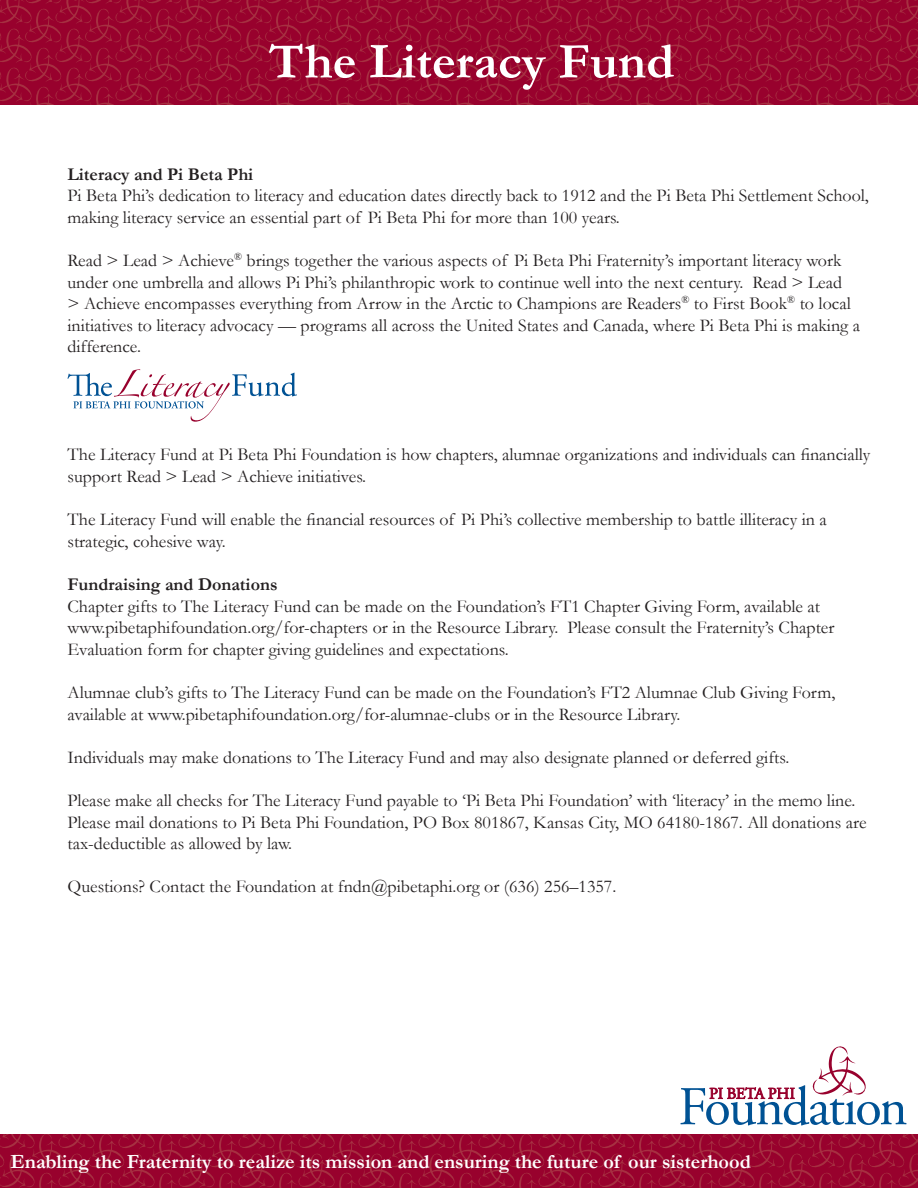
<style>
.page{position:relative;width:918px;height:1188px;background:#fff}
.page>*{position:absolute;margin:0;border:0;box-sizing:border-box;transform-origin:0 0}
.t1{font:700 51px "Garamond";color:#fff}
.t2{font:700 20.25px "Garamond";color:#fff}
.t3{font:18px/21.6px "Garamond";color:#231f20}
.t4{font:700 18px "Garamond";color:#231f20}
</style>
<div class="page">
<svg style="left:0;top:0;width:918px;height:105px;background:#9a0a30"></svg>
<svg style="left:0;top:1134px;width:918px;height:54px;background:#9a0830"></svg>
<svg style="left:681px;top:1046px;width:225px;height:79px"></svg>
<svg style="left:68px;top:369px;width:229px;height:53px"></svg>
<p class="t1" style="left:269px;top:31px;width:407px">The Literacy Fund</p>
<p class="t4" style="left:68px;top:163px;width:187px">Literacy and Pi Beta Phi</p>
<p class="t3" style="left:68px;top:184px;width:803px">Pi Beta Phi’s dedication to literacy and education dates directly back to 1912 and the Pi Beta Phi Settlement School, making literacy service an essential part of Pi Beta Phi for more than 100 years.</p>
<p class="t3" style="left:68px;top:249px;width:794px">Read &gt; Lead &gt; Achieve<sup>®</sup> brings together the various aspects of Pi Beta Phi Fraternity’s important literacy work under one umbrella and allows Pi Phi’s philanthropic work to continue well into the next century. Read &gt; Lead<br>&gt; Achieve encompasses everything from Arrow in the Arctic to Champions are Readers<sup>®</sup> to First Book<sup>®</sup> to local initiatives to literacy advocacy — programs all across the United States and Canada, where Pi Beta Phi is making a difference.</p>
<p class="t3" style="left:68px;top:444px;width:804px">The Literacy Fund at Pi Beta Phi Foundation is how chapters, alumnae organizations and individuals can financially support Read &gt; Lead &gt; Achieve initiatives.</p>
<p class="t3" style="left:68px;top:508px;width:761px">The Literacy Fund will enable the financial resources of Pi Phi’s collective membership to battle illiteracy in a strategic, cohesive way.</p>
<p class="t4" style="left:68px;top:574px;width:212px">Fundraising and Donations</p>
<p class="t3" style="left:68px;top:595px;width:768px">Chapter gifts to The Literacy Fund can be made on the Foundation’s FT1 Chapter Giving Form, available at www.pibetaphifoundation.org/for-chapters or in the Resource Library. Please consult the Fraternity’s Chapter<br>Evaluation form for chapter giving guidelines and expectations.</p>
<p class="t3" style="left:68px;top:681px;width:769px">Alumnae club’s gifts to The Literacy Fund can be made on the Foundation’s FT2 Alumnae Club Giving Form, available at www.pibetaphifoundation.org/for-alumnae-clubs or in the Resource Library.</p>
<p class="t3" style="left:68px;top:746px;width:723px">Individuals may make donations to The Literacy Fund and may also designate planned or deferred gifts.</p>
<p class="t3" style="left:68px;top:789px;width:801px">Please make all checks for The Literacy Fund payable to ‘Pi Beta Phi Foundation’ with ‘literacy’ in the memo line.<br>Please mail donations to Pi Beta Phi Foundation, PO Box 801867, Kansas City, MO 64180-1867. All donations are tax-deductible as allowed by law.</p>
<p class="t3" style="left:68px;top:876px;width:550px">Questions? Contact the Foundation at fndn@pibetaphi.org or (636) 256–1357.</p>
<p class="t2" style="left:10px;top:1149px;width:742px">Enabling the Fraternity to realize its mission and ensuring the future of our sisterhood</p>
</div>
